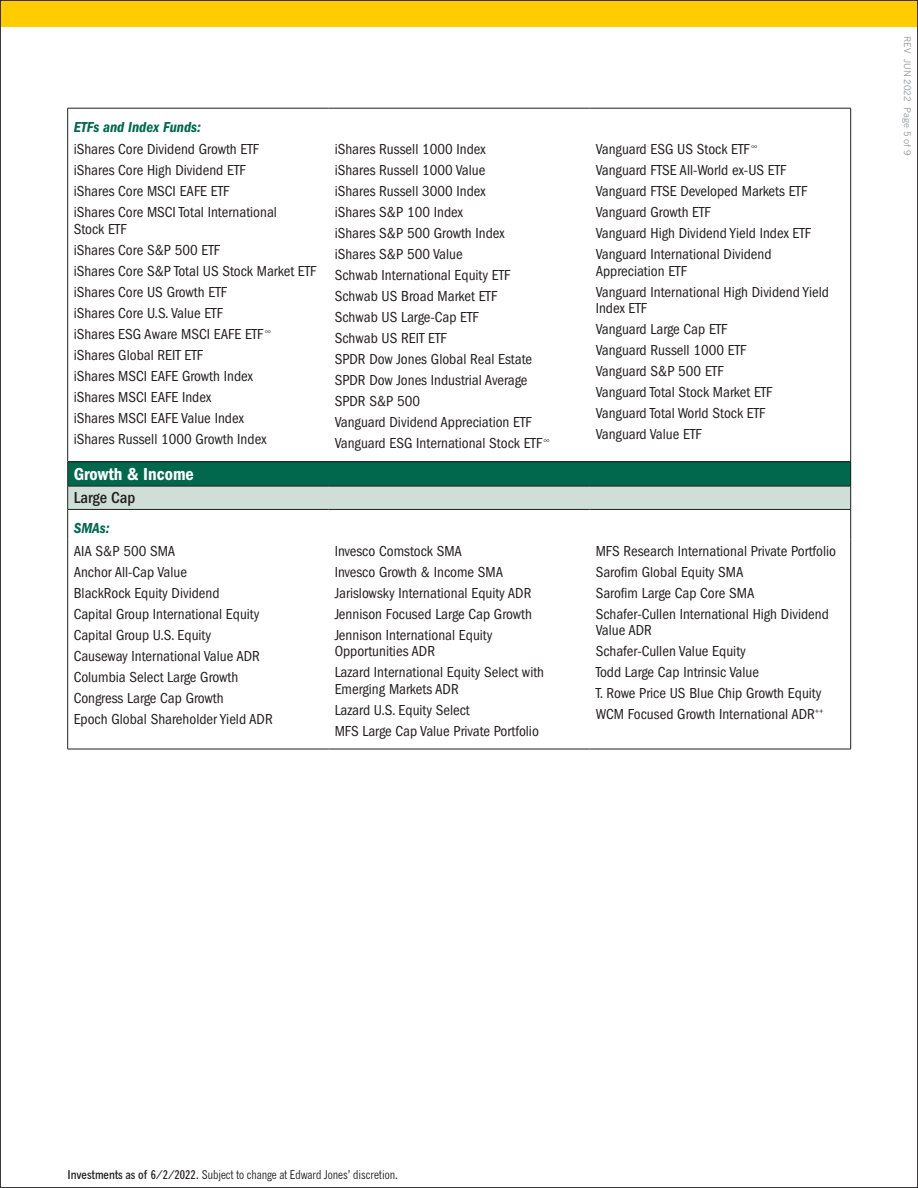
<style>
.page{position:relative;width:918px;height:1188px;background:#fff}
.page>*{position:absolute;margin:0;border:0;box-sizing:border-box;transform-origin:0 0}
.t1{font:18px "ITC Franklin Gothic Std Dm Cd";color:#fff}
.t2{font:500 condensed 16.5px "ITC Franklin Gothic Std";color:#231f20}
.t3{font:condensed 15px/21px "ITC Franklin Gothic Std";color:#231f20}
.t4{font:15px "ITC Franklin Gothic Std Dm Cd It";color:#01674d}
.t5{font:condensed 12px "News Gothic MT Pro";color:#231f20}
.t6{font:9px "News Gothic MT Pro";color:#939598}
.s1{font-weight:700}
</style>
<div class="page">
<div style="left:0;top:0;width:918px;height:27px;background:#fc0"></div>
<svg style="left:68px;top:109px;width:782px;height:640px"></svg>
<div style="left:68px;top:462px;width:783px;height:24px;background:#01674d"></div>
<div style="left:68px;top:486px;width:783px;height:23px;background:#cfdfd8"></div>
<hr style="left:68px;top:108px;width:261px;height:1px;background:#231f20">
<hr style="left:329px;top:108px;width:261px;height:1px;background:#231f20">
<hr style="left:590px;top:108px;width:261px;height:1px;background:#231f20">
<hr style="left:850px;top:108px;width:1px;height:30px;background:#231f20">
<hr style="left:850px;top:138px;width:1px;height:324px;background:#231f20">
<hr style="left:68px;top:509px;width:261px;height:1px;background:#231f20">
<hr style="left:329px;top:509px;width:261px;height:1px;background:#231f20">
<hr style="left:590px;top:509px;width:261px;height:1px;background:#231f20">
<hr style="left:850px;top:539px;width:1px;height:210px;background:#231f20">
<hr style="left:590px;top:749px;width:261px;height:1px;background:#231f20">
<hr style="left:68px;top:749px;width:261px;height:1px;background:#231f20">
<hr style="left:329px;top:749px;width:261px;height:1px;background:#231f20">
<hr style="left:68px;top:462px;width:261px;height:1px;background:#231f20">
<hr style="left:329px;top:462px;width:261px;height:1px;background:#231f20">
<hr style="left:590px;top:462px;width:261px;height:1px;background:#231f20">
<svg style="left:850px;top:463px;width:1px;height:76px"></svg>
<hr style="left:68px;top:486px;width:261px;height:1px;background:#231f20">
<hr style="left:329px;top:486px;width:261px;height:1px;background:#231f20">
<hr style="left:590px;top:486px;width:261px;height:1px;background:#231f20">
<hr style="left:67px;top:108px;width:1px;height:30px;background:#231f20">
<hr style="left:67px;top:138px;width:1px;height:324px;background:#231f20">
<svg style="left:67px;top:462px;width:1px;height:77px"></svg>
<hr style="left:67px;top:539px;width:1px;height:210px;background:#231f20">
<p class="t4" style="left:74px;top:118px;width:129px">ETFs and Index Funds:</p>
<p class="t3" style="left:74px;top:139px;width:205px">iShares Core Dividend Growth ETF iShares Core High Dividend ETF iShares Core MSCI EAFE ETF<br>iShares Core MSCI Total International</p>
<p class="t3" style="left:74px;top:218px;width:244px">Stock ETF<br>iShares Core S&amp;P 500 ETF<br>iShares Core S&amp;P Total US Stock Market ETF iShares Core US Growth ETF<br>iShares Core U.S. Value ETF<br>iShares ESG Aware MSCI EAFE ETF <sup>∞<br></sup>iShares Global REIT ETF<br>iShares MSCI EAFE Growth Index<br>iShares MSCI EAFE Index<br>iShares MSCI EAFE Value Index<br>iShares Russell 1000 Growth Index</p>
<p class="t3" style="left:335px;top:139px;width:217px">iShares Russell 1000 Index<br>iShares Russell 1000 Value<br>iShares Russell 3000 Index<br>iShares S&amp;P 100 Index<br>iShares S&amp;P 500 Growth Index<br>iShares S&amp;P 500 Value<br>Schwab International Equity ETF<br>Schwab US Broad Market ETF<br>Schwab US Large-Cap ETF<br>Schwab US REIT ETF<br>SPDR Dow Jones Global Real Estate<br>SPDR Dow Jones Industrial Average<br>SPDR S&amp;P 500<br>Vanguard Dividend Appreciation ETF<br>Vanguard ESG International Stock ETF <sup>∞</sup></p>
<p class="t3" style="left:596px;top:139px;width:217px">Vanguard ESG US Stock ETF <sup>∞<br></sup>Vanguard FTSE All-World ex-US ETF<br>Vanguard FTSE Developed Markets ETF<br>Vanguard Growth ETF<br>Vanguard High Dividend Yield Index ETF<br>Vanguard International Dividend</p>
<p class="t3" style="left:596px;top:260px;width:235px">Appreciation ETF<br>Vanguard International High Dividend Yield</p>
<p class="t3" style="left:596px;top:298px;width:178px">Index ETF<br>Vanguard Large Cap ETF<br>Vanguard Russell 1000 ETF<br>Vanguard S&amp;P 500 ETF<br>Vanguard Total Stock Market ETF<br>Vanguard Total World Stock ETF<br>Vanguard Value ETF</p>
<p class="t1" style="left:74px;top:464px;width:122px">Growth &amp; Income</p>
<p class="t2" style="left:74px;top:489px;width:63px">Large Cap</p>
<p class="t4" style="left:74px;top:520px;width:38px">SMAs:</p>
<p class="t3" style="left:74px;top:540px;width:201px">AIA S&amp;P 500 SMA<br>Anchor All-Cap Value<br>BlackRock Equity Dividend<br>Capital Group International Equity<br>Capital Group U.S. Equity<br>Causeway International Value ADR<br>Columbia Select Large Growth<br>Congress Large Cap Growth<br>Epoch Global Shareholder Yield ADR</p>
<p class="t3" style="left:335px;top:540px;width:199px">Invesco Comstock SMA<br>Invesco Growth &amp; Income SMA<br>Jarislowsky International Equity ADR<br>Jennison Focused Large Cap Growth<br>Jennison International Equity</p>
<p class="t3" style="left:335px;top:641px;width:211px">Opportunities ADR<br>Lazard International Equity Select with</p>
<p class="t3" style="left:335px;top:678px;width:206px">Emerging Markets ADR<br>Lazard U.S. Equity Select<br>MFS Large Cap Value Private Portfolio</p>
<p class="t3" style="left:596px;top:540px;width:242px">MFS Research International Private Portfolio Sarofim Global Equity SMA<br>Sarofim Large Cap Core SMA Schafer-Cullen International High Dividend</p>
<p class="t3" style="left:596px;top:620px;width:230px">Value ADR<br>Schafer-Cullen Value Equity<br>Todd Large Cap Intrinsic Value<br>T. Rowe Price US Blue Chip Growth Equity<br>WCM Focused Growth International ADR<sup>++</sup></p>
<p class="t6" style="left:913px;top:36px;width:121px;rotate:90deg">REV JUN 2022 Page 5 of 9</p>
<p class="t5" style="left:68px;top:1168px;width:332px"><span class="s1">Investments as of 6/2/2022.</span> Subject to change at Edward Jones’ discretion.</p>
</div>
